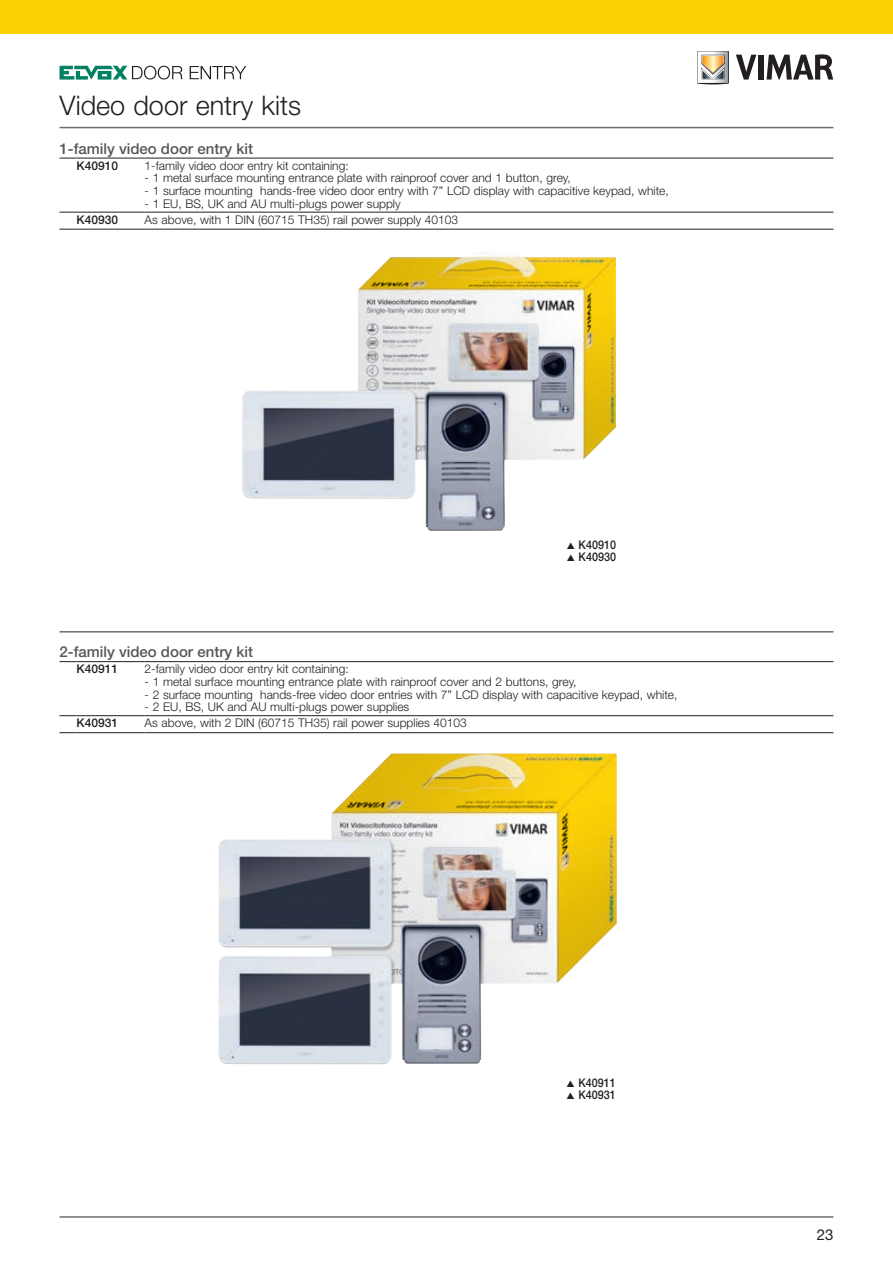
<style>
.page{position:relative;width:893px;height:1263px;background:#fff}
.page>*{position:absolute;margin:0;border:0;box-sizing:border-box;transform-origin:0 0}
.t1{font:300 27px "Helvetica Neue LT Std";color:#231f20}
.t2{font:500 15px "Helvetica Neue LT Std";color:#57585a}
.t3{font:15px "Helvetica Neue LT Std";color:#231f20}
.t4{font:300 12px "Helvetica Neue LT Std";color:#231f20}
.t5{font:500 12px/12px "Helvetica Neue LT Std";color:#231f20;scale:.9 1}
.t6{font:500 12px "Helvetica Neue LT Std";color:#231f20}
</style>
<div class="page">
<hr style="left:60px;top:1216px;width:773px;height:2px;background:#6c6d70">
<hr style="left:60px;top:127px;width:773px;height:1px;background:#6c6d70">
<div style="left:0;top:0;width:893px;height:34px;background:#fed105"></div>
<svg style="left:736px;top:55px;width:20px;height:25px"></svg>
<div style="left:758px;top:55px;width:5px;height:25px;background:#231f20"></div>
<svg style="left:767px;top:54px;width:66px;height:26px"></svg>
<svg style="left:697px;top:51px;width:32px;height:33px"></svg>
<svg style="left:60px;top:66px;width:123px;height:14px"></svg>
<svg style="left:190px;top:66px;width:56px;height:13px"></svg>
<img style="left:242px;top:252px;width:374px;height:279px">
<img style="left:218px;top:753px;width:399px;height:311px">
<svg style="left:60px;top:158px;width:17px;height:1px"></svg>
<hr style="left:77px;top:158px;width:68px;height:1px;background:#231f20">
<hr style="left:145px;top:158px;width:688px;height:1px;background:#231f20">
<svg style="left:60px;top:212px;width:17px;height:1px"></svg>
<hr style="left:77px;top:212px;width:68px;height:1px;background:#231f20">
<hr style="left:145px;top:212px;width:688px;height:1px;background:#231f20">
<svg style="left:60px;top:229px;width:17px;height:1px"></svg>
<hr style="left:77px;top:229px;width:68px;height:1px;background:#231f20">
<hr style="left:145px;top:229px;width:688px;height:1px;background:#231f20">
<svg style="left:60px;top:661px;width:17px;height:1px"></svg>
<hr style="left:77px;top:661px;width:68px;height:1px;background:#231f20">
<hr style="left:145px;top:661px;width:688px;height:1px;background:#231f20">
<svg style="left:60px;top:715px;width:17px;height:1px"></svg>
<hr style="left:77px;top:715px;width:68px;height:1px;background:#231f20">
<hr style="left:145px;top:715px;width:688px;height:1px;background:#231f20">
<svg style="left:60px;top:732px;width:17px;height:1px"></svg>
<hr style="left:77px;top:732px;width:68px;height:1px;background:#231f20">
<hr style="left:145px;top:732px;width:688px;height:1px;background:#231f20">
<svg style="left:60px;top:631px;width:17px;height:1px"></svg>
<hr style="left:77px;top:631px;width:68px;height:1px;background:#231f20">
<hr style="left:145px;top:631px;width:688px;height:1px;background:#231f20">
<h1 class="t1" style="left:60px;top:89px;width:243px">Video door entry kits</h1>
<p class="t2" style="left:60px;top:140px;width:195px">1-family video door entry kit</p>
<p class="t6" style="left:77px;top:158px;width:43px">K40910</p>
<p class="t4" style="left:145px;top:158px;width:206px">1-family video door entry kit containing:</p>
<p class="t4" style="left:145px;top:171px;width:428px">- 1 metal surface mounting entrance plate with rainproof cover and 1 button, grey,</p>
<p class="t4" style="left:145px;top:184px;width:526px">- 1 surface mounting hands-free video door entry with 7” LCD display with capacitive keypad, white,</p>
<p class="t4" style="left:145px;top:196px;width:258px">- 1 EU, BS, UK and AU multi-plugs power supply</p>
<p class="t6" style="left:77px;top:212px;width:43px">K40930</p>
<p class="t4" style="left:145px;top:212px;width:315px">As above, with 1 DIN (60715 TH35) rail power supply 40103</p>
<p class="t5" style="left:579px;top:538px;width:43px">K40910<br>K40930</p>
<p class="t2" style="left:60px;top:643px;width:195px">2-family video door entry kit</p>
<p class="t6" style="left:77px;top:662px;width:43px">K40911</p>
<p class="t4" style="left:145px;top:661px;width:206px">2-family video door entry kit containing:</p>
<p class="t4" style="left:145px;top:674px;width:433px">- 1 metal surface mounting entrance plate with rainproof cover and 2 buttons, grey,</p>
<p class="t4" style="left:145px;top:687px;width:534px">- 2 surface mounting hands-free video door entries with 7” LCD display with capacitive keypad, white,</p>
<p class="t4" style="left:145px;top:700px;width:266px">- 2 EU, BS, UK and AU multi-plugs power supplies</p>
<p class="t6" style="left:77px;top:716px;width:43px">K40931</p>
<p class="t4" style="left:145px;top:716px;width:324px">As above, with 2 DIN (60715 TH35) rail power supplies 40103</p>
<p class="t5" style="left:578px;top:1076px;width:43px">K40911<br>K40931</p>
<p class="t3" style="left:817px;top:1225px;width:18px">23</p>
</div>
